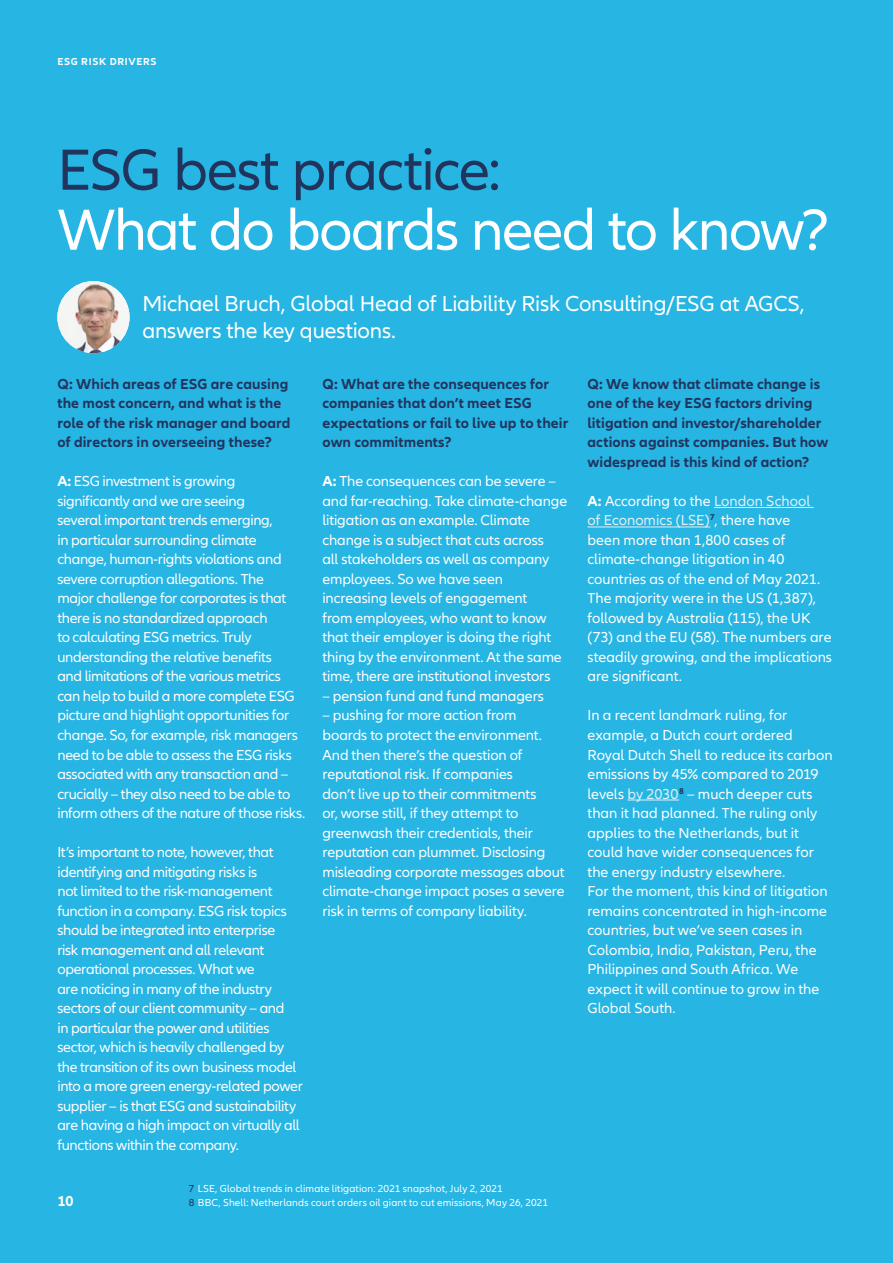
<style>
.page{position:relative;width:893px;height:1263px;background:#27b5e4}
.page>*{position:absolute;margin:0;border:0;box-sizing:border-box;transform-origin:0 0}
.t1{font:60px "Allianz Neo";letter-spacing:-.025em;color:#fff}
.t2{font:60px "Allianz Neo";letter-spacing:-.025em;color:#21345d}
.Subheadline___CTA_15{font:22.5px/27px "Allianz Neo";letter-spacing:-.01em;color:#fff}
.Copy_10_13pt{font:15px/19.5px "Allianz Neo";letter-spacing:-.015em;color:#fff}
.Copy_10_13pt-2{font:700 15px/19.5px "Allianz Neo";letter-spacing:.005em;color:#21345d}
.t3{font:700 15px "Allianz Neo";color:#fff}
.Caption_Footer_7_9pt{font:10.5px "Allianz Neo";letter-spacing:.015em;color:#fff}
.t4{font:700 10.5px "Allianz Neo";letter-spacing:.06em;color:#fff}
.s1{font-weight:700}
.s2{color:#21345d}
.s3{color:#e0f1f5}
</style>
<div class="page">
<hr style="left:714px;top:507px;width:100px;height:1px;background:#e0f1f5">
<hr style="left:587px;top:527px;width:123px;height:1px;background:#e0f1f5">
<hr style="left:628px;top:800px;width:51px;height:1px;background:#e0f1f5">
<img style="left:57px;top:281px;width:73px;height:72px;border-radius:36px">
<p class="t4" style="left:57px;top:56px;width:101px">ESG RISK DRIVERS</p>
<p class="t2" style="left:57px;top:136px;width:445px">ESG best practice:</p>
<p class="t1" style="left:57px;top:196px;width:773px">What do boards need to know?</p>
<p class="Subheadline___CTA_15" style="left:142px;top:291px;width:664px">Michael Bruch, Global Head of Liability Risk Consulting/ESG at AGCS, answers the key questions.</p>
<p class="Copy_10_13pt-2" style="left:57px;top:374px;width:235px">Q: Which areas of ESG are causing the most concern, and what is the role of the risk manager and board of directors in overseeing these?</p>
<p class="Copy_10_13pt" style="left:57px;top:472px;width:249px"><span class="s1">A:</span> ESG investment is growing significantly and we are seeing<br>several important trends emerging,<br>in particular surrounding climate change, human‑rights violations and severe corruption allegations. The<br>major challenge for corporates is that there is no standardized approach<br>to calculating ESG metrics. Truly understanding the relative benefits<br>and limitations of the various metrics can help to build a more complete ESG picture and highlight opportunities for change. So, for example, risk managers need to be able to assess the ESG risks associated with any transaction and – crucially – they also need to be able to inform others of the nature of those risks.</p>
<p class="Copy_10_13pt" style="left:57px;top:843px;width:247px">It’s important to note, however, that identifying and mitigating risks is<br>not limited to the risk‑management function in a company. ESG risk topics should be integrated into enterprise<br>risk management and all relevant operational processes. What we<br>are noticing in many of the industry sectors of our client community – and<br>in particular the power and utilities sector, which is heavily challenged by the transition of its own business model into a more green energy‑related power supplier – is that ESG and sustainability are having a high impact on virtually all functions within the company.</p>
<p class="Copy_10_13pt-2" style="left:322px;top:374px;width:247px">Q: What are the consequences for companies that don’t meet ESG expectations or fail to live up to their own commitments?</p>
<p class="Copy_10_13pt" style="left:322px;top:472px;width:246px"><span class="s1">A:</span> The consequences can be severe – and far‑reaching. Take climate‑change litigation as an example. Climate change is a subject that cuts across<br>all stakeholders as well as company employees. So we have seen increasing levels of engagement<br>from employees, who want to know that their employer is doing the right thing by the environment. At the same time, there are institutional investors</p>
<p class="Copy_10_13pt" style="left:322px;top:687px;width:223px">– pension fund and fund managers</p>
<p class="Copy_10_13pt" style="left:322px;top:706px;width:244px">– pushing for more action from boards to protect the environment.<br>And then there’s the question of reputational risk. If companies<br>don’t live up to their commitments<br>or, worse still, if they attempt to greenwash their credentials, their reputation can plummet. Disclosing misleading corporate messages about climate‑change impact poses a severe risk in terms of company liability.</p>
<p class="t3" style="left:57px;top:1192px;width:18px">10</p>
<p class="Caption_Footer_7_9pt" style="left:189px;top:1182px;width:315px"><span class="s2">7</span> LSE, Global trends in climate litigation: 2021 snapshot, July 2, 2021</p>
<p class="Caption_Footer_7_9pt" style="left:189px;top:1196px;width:361px"><span class="s2">8</span> BBC, Shell: Netherlands court orders oil giant to cut emissions, May 26, 2021</p>
<p class="Copy_10_13pt-2" style="left:587px;top:374px;width:242px">Q: We know that climate change is one of the key ESG factors driving litigation and investor/shareholder actions against companies. But how widespread is this kind of action?</p>
<p class="Copy_10_13pt" style="left:587px;top:492px;width:246px"><span class="s1">A:</span> According to the <span class="s3">London School<br>of Economics (LSE)</span><sup>7</sup>, there have<br>been more than 1,800 cases of climate‑change litigation in 40 countries as of the end of May 2021.<br>The majority were in the US (1,387), followed by Australia (115), the UK (73) and the EU (58). The numbers are steadily growing, and the implications are significant.</p>
<p class="Copy_10_13pt" style="left:587px;top:706px;width:247px">In a recent landmark ruling, for example, a Dutch court ordered Royal Dutch Shell to reduce its carbon emissions by 45% compared to 2019 levels <span class="s3">by 2030</span><sup>8</sup> – much deeper cuts than it had planned. The ruling only applies to the Netherlands, but it could have wider consequences for the energy industry elsewhere.</p>
<p class="Copy_10_13pt" style="left:587px;top:882px;width:242px">For the moment, this kind of litigation remains concentrated in high‑income countries, but we’ve seen cases in Colombia, India, Pakistan, Peru, the Philippines and South Africa. We expect it will continue to grow in the Global South.</p>
</div>
